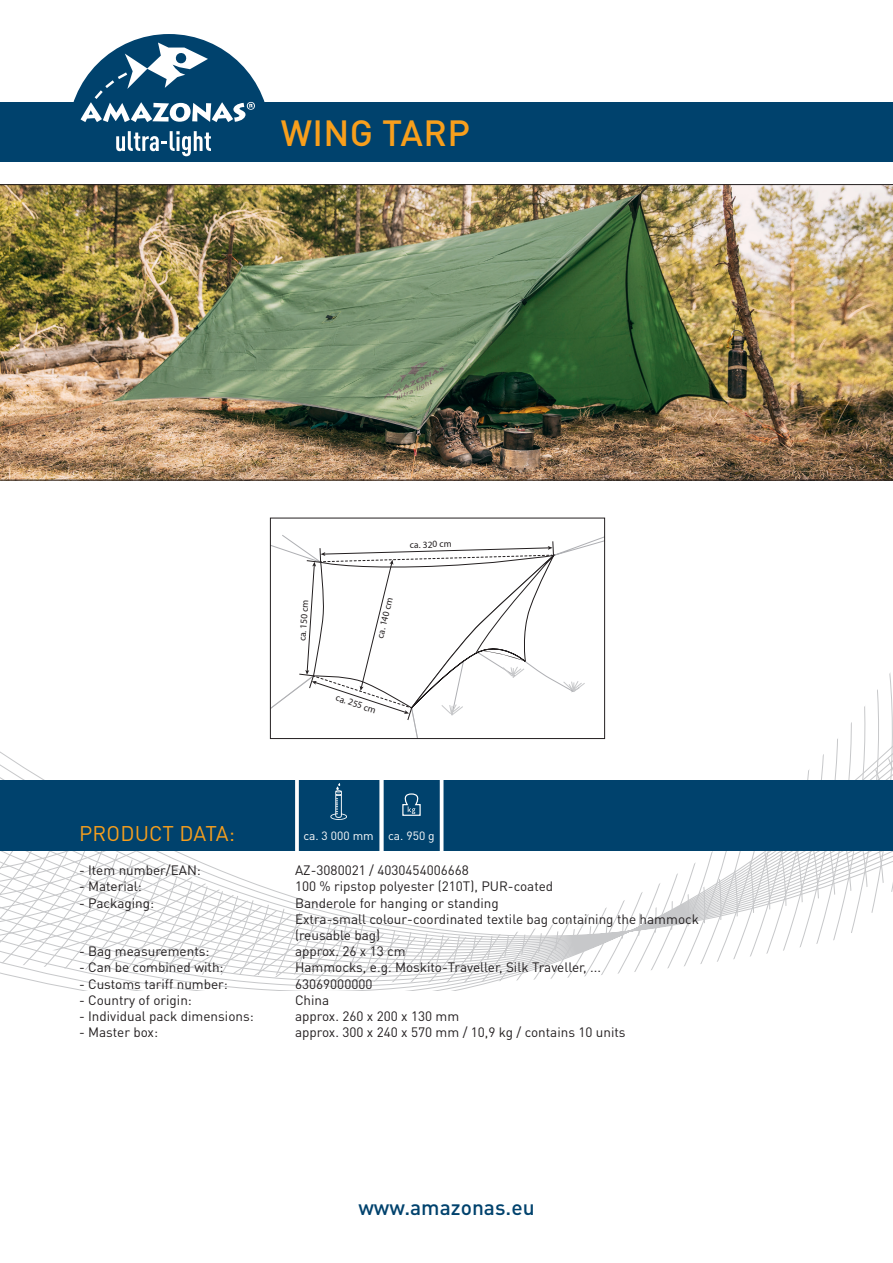
<style>
.page{position:relative;width:893px;height:1263px;background:#fff}
.page>*{position:absolute;margin:0;border:0;box-sizing:border-box;transform-origin:0 0}
.t1{font:500 36px "DIN Pro";letter-spacing:.01em;color:#f89f1c}
.t2{font:500 21px "DIN Pro";color:#00426d}
.t3{font:21px "DIN Pro";letter-spacing:.01em;color:#f89f1c}
.t4{font:13.5px/16.2px "DIN Pro";color:#231f20}
.t5{font:11.85px "DIN Pro";color:#fff}
.t6{font:9.6px "Myriad Pro";color:#231f20}
</style>
<div class="page">
<svg style="left:0;top:669px;width:893px;height:322px"></svg>
<div style="left:0;top:102px;width:893px;height:60px;background:#00426d"></div>
<div style="left:0;top:780px;width:893px;height:70px;background:#00426d"></div>
<svg style="left:295px;top:780px;width:148px;height:70px"></svg>
<img style="left:0;top:184px;width:893px;height:296px">
<svg style="left:68px;top:34px;width:202px;height:157px"></svg>
<svg style="left:272px;top:535px;width:331px;height:202px"></svg>
<div style="left:270px;top:518px;width:335px;height:221px;border:1px solid #231f20"></div>
<h1 class="t1" style="left:281px;top:108px;width:191px">Wing Tarp</h1>
<p class="t6" style="left:296px;top:641px;width:43px;rotate:-86deg">ca. 150 cm</p>
<p class="t6" style="left:410px;top:539px;width:43px;rotate:-1deg">ca. 320 cm</p>
<p class="t6" style="left:374px;top:637px;width:43px;rotate:-77deg">ca. 140 cm</p>
<p class="t6" style="left:338px;top:692px;width:43px;rotate:18deg">ca. 255 cm</p>
<h2 class="t3" style="left:79px;top:819px;width:157px">Product data:</h2>
<p class="t4" style="left:79px;top:862px;width:160px">- Item number/EAN: A</p>
<p class="t4" style="left:303px;top:862px;width:167px">Z-3080021 / 4030454006668</p>
<p class="t4" style="left:79px;top:878px;width:64px">- Material:</p>
<p class="t4" style="left:295px;top:878px;width:260px">100 % ripstop polyester (210T), PUR-coated</p>
<p class="t4" style="left:79px;top:894px;width:77px">- Packaging:</p>
<p class="t4" style="left:295px;top:894px;width:405px">Banderole for hanging or standing<br>Extra-small colour-coordinated textile bag containing the hammock (reusable bag)</p>
<p class="t4" style="left:79px;top:943px;width:132px">- Bag measurements:</p>
<p class="t4" style="left:295px;top:943px;width:112px">approx. 26 x 13 cm</p>
<p class="t4" style="left:79px;top:959px;width:146px">- Can be combined with:</p>
<p class="t4" style="left:295px;top:959px;width:308px">Hammocks, e.g. Moskito-Traveller, Silk Traveller, ...</p>
<p class="t4" style="left:79px;top:975px;width:150px">- Customs tariff number:</p>
<p class="t4" style="left:295px;top:975px;width:79px">63069000000</p>
<p class="t4" style="left:79px;top:991px;width:151px">- Country of origin: C</p>
<p class="t4" style="left:304px;top:991px;width:27px">hina</p>
<p class="t4" style="left:79px;top:1007px;width:176px">- Individual pack dimensions:</p>
<p class="t4" style="left:295px;top:1007px;width:166px">approx. 260 x 200 x 130 mm</p>
<p class="t4" style="left:79px;top:1024px;width:81px">- Master box:</p>
<p class="t4" style="left:295px;top:1024px;width:332px">approx. 300 x 240 x 570 mm / 10,9 kg / contains 10 units</p>
<p class="t5" style="left:303px;top:828px;width:133px">ca. 3 000 mm ca. 950 g</p>
<h2 class="t2" style="left:358px;top:1193px;width:178px">www.amazonas.eu</h2>
</div>
